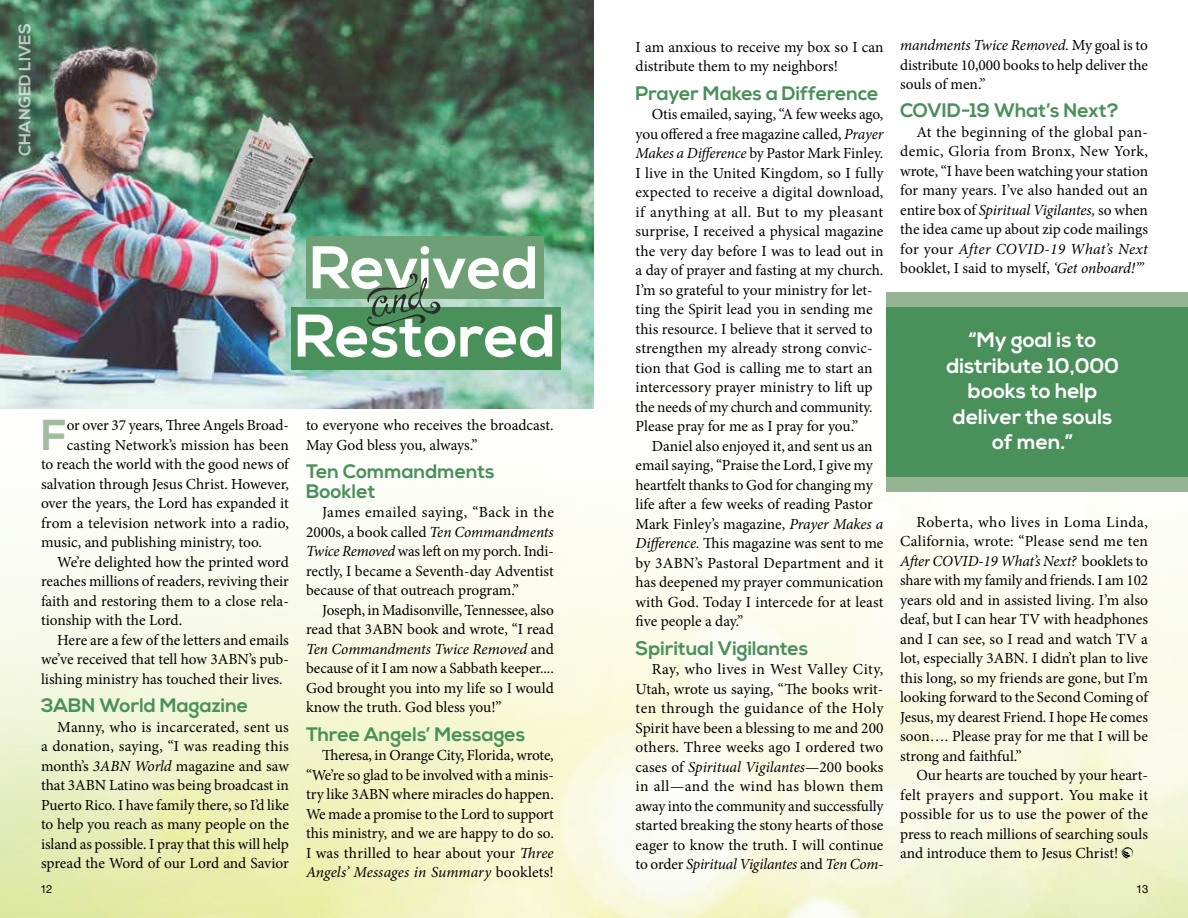
<style>
.page{position:relative;width:1188px;height:918px;background:#fff}
.page>*{position:absolute;margin:0;border:0;box-sizing:border-box;transform-origin:0 0}
.t1{font:700 60px "Nexa";color:#fff}
.t2{font:700 43.2px "Nexa";color:#a0bb9e}
.t3{font:700 21px/25.5px "Nexa";color:#fff;text-align:center}
.t4{font:700 19.5px/19.8px "Nexa";color:#4a905a}
.t5{font:700 16.5px "Nexa";color:#fff}
.t6{font:15.3px/19.5px "Minion Pro";color:#000;text-align:justify}
.t7{font:11.25px "Helvetica Neue LT Pro";color:#000}
.s1{font-style:italic}
</style>
<div class="page">
<img style="left:0;top:408px;width:1188px;height:510px">
<img style="left:0;top:0;width:594px;height:408px">
<div style="left:291px;top:307px;width:270px;height:62px;background:#4a905a"></div>
<div style="left:306px;top:236px;width:238px;height:62px;background:#6f9f75"></div>
<svg style="left:367px;top:273px;width:74px;height:54px"></svg>
<svg style="left:1121px;top:847px;width:12px;height:11px"></svg>
<div style="left:886px;top:292px;width:302px;height:199px;background:#4a905a"></div>
<div style="left:886px;top:292px;width:302px;height:14px;background:#94b494"></div>
<div style="left:886px;top:477px;width:302px;height:14px;background:#94b494"></div>
<p class="t5" style="left:15px;top:156px;width:134px;rotate:-90deg">CHANGED LIVES</p>
<h1 class="t1" style="left:310px;top:233px;width:231px">Revived</h1>
<h1 class="t1" style="left:295px;top:301px;width:263px">Restored</h1>
<h2 class="t2" style="left:41px;top:410px;width:27px">F</h2>
<p class="t6" style="left:67px;top:416px;width:224px">or over 37 years, Three Angels Broad-</p>
<p class="t6" style="left:67px;top:435px;width:224px">casting Network’s mission has been</p>
<p class="t6" style="left:41px;top:455px;width:249px">to reach the world with the good news of</p>
<p class="t6" style="left:41px;top:474px;width:249px">salvation through Jesus Christ. However,</p>
<p class="t6" style="left:41px;top:494px;width:249px">over the years, the Lord has expanded it</p>
<p class="t6" style="left:41px;top:513px;width:249px">from a television network into a radio,</p>
<p class="t6" style="left:41px;top:533px;width:222px">music, and publishing ministry, too.</p>
<p class="t6" style="left:57px;top:552px;width:233px">We’re delighted how the printed word</p>
<p class="t6" style="left:41px;top:572px;width:249px">reaches millions of readers, reviving their</p>
<p class="t6" style="left:41px;top:591px;width:249px">faith and restoring them to a close rela-</p>
<p class="t6" style="left:41px;top:611px;width:143px">tionship with the Lord.</p>
<p class="t6" style="left:57px;top:630px;width:233px">Here are a few of the letters and emails</p>
<p class="t6" style="left:41px;top:650px;width:249px">we’ve received that tell how 3ABN’s pub-</p>
<p class="t6" style="left:41px;top:669px;width:243px">lishing ministry has touched their lives.</p>
<p class="t4" style="left:41px;top:696px;width:209px">3ABN World Magazine</p>
<p class="t6" style="left:41px;top:717px;width:249px;text-indent:16px">Manny, who is incarcerated, sent us a donation, saying, “I was reading this month’s <span class="s1">3ABN World</span> magazine and saw that 3ABN Latino was being broadcast in Puerto Rico. I have family there, so I’d like to help you reach as many people on the island as possible. I pray that this will help spread the Word of our Lord and Savior</p>
<p class="t6" style="left:306px;top:416px;width:249px">to everyone who receives the broadcast.<br>May God bless you, always.”</p>
<p class="t4" style="left:306px;top:462px;width:190px">Ten Commandments<br>Booklet</p>
<p class="t6" style="left:306px;top:503px;width:249px;text-indent:16px">James emailed saying, “Back in the 2000s, a book called <span class="s1">Ten Commandments Twice Removed</span> was left on my porch. Indi&shy;rectly, I became a Seventh-day Adventist because of that outreach program.”</p>
<p class="t6" style="left:306px;top:600px;width:249px;text-indent:16px">Joseph, in Madisonville, Tennessee, also read that 3ABN book and wrote, “I read <span class="s1">Ten Commandments Twice Removed</span> and because of it I am now a Sabbath keeper....<br>God brought you into my life so I would know the truth. God bless you!”</p>
<p class="t4" style="left:306px;top:725px;width:221px">Three Angels’ Messages</p>
<p class="t6" style="left:306px;top:746px;width:249px;text-indent:16px">Theresa, in Orange City, Florida, wrote, “We’re so glad to be involved with a minis&shy;try like 3ABN where miracles do happen.<br>We made a promise to the Lord to support this ministry, and we are happy to do so.<br>I was thrilled to hear about your <span class="s1">Three Angels’ Messages in Summary</span> booklets!</p>
<p class="t6" style="left:636px;top:37px;width:249px">I am anxious to receive my box so I can distribute them to my neighbors!</p>
<p class="t4" style="left:636px;top:84px;width:245px">Prayer Makes a Difference</p>
<p class="t6" style="left:636px;top:105px;width:249px;text-align:left;text-indent:16px">Otis emailed, saying, “A few weeks ago, you offered a free magazine called, <span class="s1">Prayer Makes a Difference</span> by Pastor Mark Finley.<br>I live in the United Kingdom, so I fully expected to receive a digital download, if anything at all. But to my pleasant surprise, I received a physical magazine the very day before I was to lead out in a day of prayer and fasting at my church.<br>I’m so grateful to your ministry for let&shy;ting the Spirit lead you in sending me this resource. I believe that it served to strengthen my already strong convic&shy;tion that God is calling me to start an intercessory prayer ministry to lift up the needs of my church and community.<br>Please pray for me as I pray for you.”</p>
<p class="t6" style="left:636px;top:436px;width:249px;text-align:left;text-indent:16px">Daniel also enjoyed it, and sent us an email saying, “Praise the Lord, I give my heartfelt thanks to God for changing my life after a few weeks of reading Pastor Mark Finley’s magazine, <span class="s1">Prayer Makes a Difference.</span> This magazine was sent to me by 3ABN’s Pastoral Department and it has deepened my prayer communication with God. Today I intercede for at least five people a day.”</p>
<p class="t4" style="left:636px;top:639px;width:174px">Spiritual Vigilantes</p>
<p class="t6" style="left:636px;top:660px;width:249px;text-indent:16px">Ray, who lives in West Valley City, Utah, wrote us saying, “The books writ&shy;ten through the guidance of the Holy Spirit have been a blessing to me and 200 others. Three weeks ago I ordered two cases of <span class="s1">Spiritual Vigilantes</span>—200 books in all—and the wind has blown them away into the community and successfully started breaking the stony hearts of those eager to know the truth. I will continue to order <span class="s1">Spiritual Vigilantes</span> and <span class="s1">Ten Com-</span></p>
<p class="t6" style="left:900px;top:35px;width:249px"><span class="s1">mandments Twice Removed.</span> My goal is to distribute 10,000 books to help deliver the souls of men.”</p>
<p class="t4" style="left:900px;top:102px;width:220px">COVID-19 What’s Next?</p>
<p class="t6" style="left:900px;top:122px;width:249px;text-indent:16px">At the beginning of the global pan&shy;demic, Gloria from Bronx, New York, wrote, “I have been watching your station for many years. I’ve also handed out an entire box of <span class="s1">Spiritual Vigilantes,</span> so when the idea came up about zip code mailings for your <span class="s1">After COVID-19 What’s Next </span>booklet, I said to myself, <span class="s1">‘Get onboard!’”</span></p>
<h3 class="t3" style="left:946px;top:328px;width:174px">“My goal is to distribute 10,000 books to help deliver the souls of men.”</h3>
<p class="t6" style="left:900px;top:512px;width:249px;text-indent:16px">Roberta, who lives in Loma Linda, California, wrote: “Please send me ten <span class="s1">After COVID-19 What’s Next?</span> booklets to share with my family and friends. I am 102 years old and in assisted living. I’m also deaf, but I can hear TV with headphones and I can see, so I read and watch TV a lot, especially 3ABN. I didn’t plan to live this long, so my friends are gone, but I’m looking forward to the Second Coming of Jesus, my dearest Friend. I hope He comes soon…. Please pray for me that I will be strong and faithful.”</p>
<p class="t6" style="left:900px;top:766px;width:249px;text-indent:16px">Our hearts are touched by your heart&shy;felt prayers and support. You make it possible for us to use the power of the press to reach millions of searching souls and introduce them to Jesus Christ!</p>
<p class="t7" style="left:40px;top:882px;width:14px">12</p>
<p class="t7" style="left:1136px;top:882px;width:14px">13</p>
</div>
